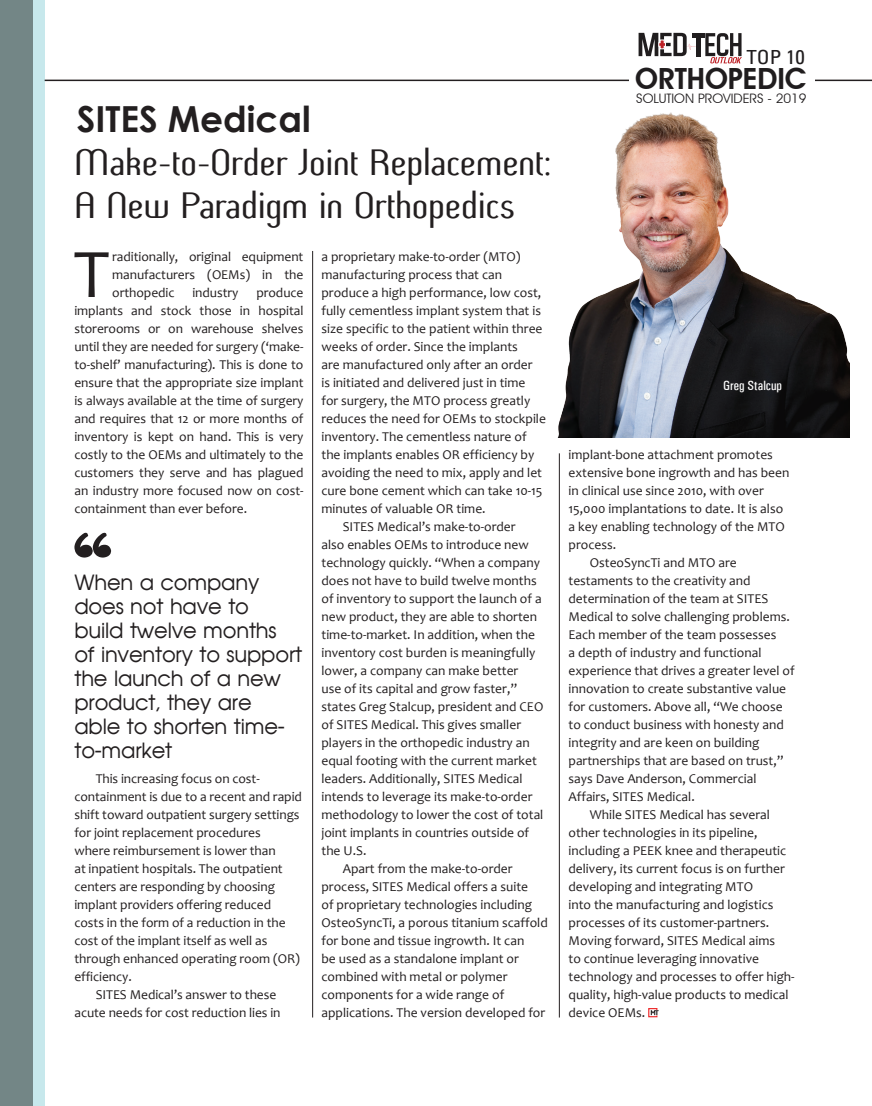
<style>
.page{position:relative;width:872px;height:1106px;background:#fff}
.page>*{position:absolute;margin:0;border:0;box-sizing:border-box;transform-origin:0 0}
.t1{font:70.2px "Candara";color:#231f20}
.t2{font:37.2px/43.2px "Butter unsalted";color:#231f20}
.t3{font:700 35.85px "Century Gothic";color:#231f20}
.t4{font:600 29.1px "Avant Garde IT Cby BT";color:#201d1e}
.t5{font:21px/24px "Avian";letter-spacing:-.01em;color:#231f20}
.t6{font:condensed 19.5px "Univers";color:#201d1e;scale:1.08 1}
.t7{font:13.5px/18px "Candara";color:#231f20;text-align:justify}
.t8{font:500 condensed 13.5px "Univers";color:#fff}
.t9{font:13.05px "Avant Garde IT Cby BT";color:#201d1e;scale:1.05 1}
</style>
<div class="page">
<svg style="left:648px;top:1008px;width:10px;height:9px"></svg>
<div style="left:0;top:0;width:45px;height:1106px;background:#c7e8ec"></div>
<div style="left:0;top:0;width:33px;height:1106px;background:#738686"></div>
<hr style="left:45px;top:80px;width:827px;height:1px;background:#231f20">
<hr style="left:312px;top:251px;width:1px;height:766px;background:#231f20">
<hr style="left:559px;top:453px;width:1px;height:564px;background:#231f20">
<img style="left:550px;top:79px;width:299px;height:358px">
<svg style="left:74px;top:533px;width:37px;height:24px"></svg>
<div style="left:628px;top:21px;width:186px;height:91px;background:#fff"></div>
<div style="left:695px;top:33px;width:5px;height:23px;background:#201d1e"></div>
<hr style="left:692px;top:33px;width:12px;height:4px;background:#201d1e">
<svg style="left:705px;top:33px;width:37px;height:30px"></svg>
<svg style="left:638px;top:33px;width:58px;height:23px"></svg>
<h3 class="t3" style="left:77px;top:91px;width:236px">SITES Medical</h3>
<h2 class="t2" style="left:77px;top:142px;width:478px">Make-to-Order Joint Replacement:<br>A New Paradigm in Orthopedics</h2>
<h1 class="t1" style="left:74px;top:232px;width:37px">T</h1>
<p class="t7" style="left:112px;top:248px;width:193px">raditionally, original equipment manufacturers (OEMs) in the orthopedic</p>
<p class="t7" style="left:74px;top:284px;width:231px;text-indent:182px">produce implants and stock those in hospital storerooms or on warehouse shelves until they are needed for surgery (‘make&shy;to-shelf’ manufacturing). This is done to ensure that the appropriate size implant is always available at the time of surgery and requires that 12 or more months of inventory is kept on hand. This is very costly to the OEMs and ultimately to the customers they serve and has plagued an industry more focused now on cost&shy;containment than ever before.</p>
<p class="t7" style="left:192px;top:284px;width:48px">industry</p>
<h3 class="t5" style="left:74px;top:570px;width:229px">When a company does not have to build twelve months<br>of inventory to support the launch of a new product, they are able to shorten time&shy;to-market</h3>
<p class="t7" style="left:96px;top:769px;width:165px">This increasing focus on cost-</p>
<p class="t7" style="left:74px;top:787px;width:229px">containment is due to a recent and rapid</p>
<p class="t7" style="left:74px;top:805px;width:227px">shift toward outpatient surgery settings</p>
<p class="t7" style="left:74px;top:823px;width:188px">for joint replacement procedures</p>
<p class="t7" style="left:74px;top:841px;width:203px">where reimbursement is lower than</p>
<p class="t7" style="left:74px;top:859px;width:210px">at inpatient hospitals. The outpatient</p>
<p class="t7" style="left:74px;top:877px;width:202px">centers are responding by choosing</p>
<p class="t7" style="left:74px;top:895px;width:198px">implant providers offering reduced</p>
<p class="t7" style="left:74px;top:913px;width:213px">costs in the form of a reduction in the</p>
<p class="t7" style="left:74px;top:931px;width:194px">cost of the implant itself as well as</p>
<p class="t7" style="left:74px;top:949px;width:227px">through enhanced operating room (OR)</p>
<p class="t7" style="left:74px;top:967px;width:59px">efficiency.</p>
<p class="t7" style="left:96px;top:985px;width:182px">SITES Medical’s answer to these</p>
<p class="t7" style="left:74px;top:1003px;width:208px">acute needs for cost reduction lies in</p>
<p class="t7" style="left:321px;top:247px;width:201px">a proprietary make-to-order (MTO)</p>
<p class="t7" style="left:321px;top:265px;width:182px">manufacturing process that can</p>
<p class="t7" style="left:321px;top:283px;width:221px">produce a high performance, low cost,</p>
<p class="t7" style="left:321px;top:301px;width:221px">fully cementless implant system that is</p>
<p class="t7" style="left:321px;top:319px;width:223px">size specific to the patient within three</p>
<p class="t7" style="left:321px;top:337px;width:198px">weeks of order. Since the implants</p>
<p class="t7" style="left:321px;top:355px;width:213px">are manufactured only after an order</p>
<p class="t7" style="left:321px;top:373px;width:205px">is initiated and delivered just in time</p>
<p class="t7" style="left:321px;top:391px;width:210px">for surgery, the MTO process greatly</p>
<p class="t7" style="left:321px;top:409px;width:226px">reduces the need for OEMs to stockpile</p>
<p class="t7" style="left:321px;top:427px;width:207px">inventory. The cementless nature of</p>
<p class="t7" style="left:321px;top:445px;width:214px">the implants enables OR efficiency by</p>
<p class="t7" style="left:321px;top:463px;width:222px">avoiding the need to mix, apply and let</p>
<p class="t7" style="left:321px;top:481px;width:223px">cure bone cement which can take 10-15</p>
<p class="t7" style="left:321px;top:499px;width:166px">minutes of valuable OR time.</p>
<p class="t7" style="left:343px;top:517px;width:174px">SITES Medical’s make-to-order</p>
<p class="t7" style="left:321px;top:535px;width:209px">also enables OEMs to introduce new</p>
<p class="t7" style="left:321px;top:553px;width:220px">technology quickly. “When a company</p>
<p class="t7" style="left:321px;top:571px;width:217px">does not have to build twelve months</p>
<p class="t7" style="left:321px;top:589px;width:222px">of inventory to support the launch of a</p>
<p class="t7" style="left:321px;top:607px;width:217px">new product, they are able to shorten</p>
<p class="t7" style="left:321px;top:625px;width:215px">time-to-market. In addition, when the</p>
<p class="t7" style="left:321px;top:643px;width:215px">inventory cost burden is meaningfully</p>
<p class="t7" style="left:321px;top:661px;width:198px">lower, a company can make better</p>
<p class="t7" style="left:321px;top:679px;width:197px">use of its capital and grow faster,”</p>
<p class="t7" style="left:321px;top:697px;width:223px">states Greg Stalcup, president and CEO</p>
<p class="t7" style="left:321px;top:715px;width:201px">of SITES Medical. This gives smaller</p>
<p class="t7" style="left:321px;top:733px;width:210px">players in the orthopedic industry an</p>
<p class="t7" style="left:321px;top:751px;width:217px">equal footing with the current market</p>
<p class="t7" style="left:321px;top:769px;width:202px">leaders. Additionally, SITES Medical</p>
<p class="t7" style="left:321px;top:787px;width:212px">intends to leverage its make-to-order</p>
<p class="t7" style="left:321px;top:805px;width:223px">methodology to lower the cost of total</p>
<p class="t7" style="left:321px;top:823px;width:209px">joint implants in countries outside of</p>
<p class="t7" style="left:321px;top:841px;width:46px">the U.S.</p>
<p class="t7" style="left:343px;top:859px;width:171px">Apart from the make-to-order</p>
<p class="t7" style="left:321px;top:877px;width:208px">process, SITES Medical offers a suite</p>
<p class="t7" style="left:321px;top:895px;width:212px">of proprietary technologies including</p>
<p class="t7" style="left:321px;top:913px;width:228px">OsteoSyncTi, a porous titanium scaffold</p>
<p class="t7" style="left:321px;top:931px;width:204px">for bone and tissue ingrowth. It can</p>
<p class="t7" style="left:321px;top:949px;width:199px">be used as a standalone implant or</p>
<p class="t7" style="left:321px;top:967px;width:188px">combined with metal or polymer</p>
<p class="t7" style="left:321px;top:985px;width:184px">components for a wide range of</p>
<p class="t7" style="left:321px;top:1003px;width:225px">applications. The version developed for</p>
<h3 class="t6" style="left:746px;top:44px;width:55px">TOP 10</h3>
<p class="t9" style="left:636px;top:91px;width:164px">SOLUTION PROVIDERS - 2019</p>
<h3 class="t4" style="left:635px;top:61px;width:173px">ORTHOPEDIC</h3>
<p class="t8" style="left:723px;top:377px;width:60px">Greg Stalcup</p>
<p class="t7" style="left:568px;top:445px;width:206px">implant-bone attachment promotes</p>
<p class="t7" style="left:568px;top:463px;width:222px">extensive bone ingrowth and has been</p>
<p class="t7" style="left:568px;top:481px;width:197px">in clinical use since 2010, with over</p>
<p class="t7" style="left:568px;top:499px;width:216px">15,000 implantations to date. It is also</p>
<p class="t7" style="left:568px;top:517px;width:218px">a key enabling technology of the MTO</p>
<p class="t7" style="left:568px;top:535px;width:49px">process.</p>
<p class="t7" style="left:590px;top:553px;width:149px">OsteoSyncTi and MTO are</p>
<p class="t7" style="left:568px;top:571px;width:184px">testaments to the creativity and</p>
<p class="t7" style="left:568px;top:589px;width:201px">determination of the team at SITES</p>
<p class="t7" style="left:568px;top:607px;width:223px">Medical to solve challenging problems.</p>
<p class="t7" style="left:568px;top:625px;width:209px">Each member of the team possesses</p>
<p class="t7" style="left:568px;top:643px;width:194px">a depth of industry and functional</p>
<p class="t7" style="left:568px;top:661px;width:228px">experience that drives a greater level of</p>
<p class="t7" style="left:568px;top:679px;width:219px">innovation to create substantive value</p>
<p class="t7" style="left:568px;top:697px;width:216px">for customers. Above all, “We choose</p>
<p class="t7" style="left:568px;top:715px;width:217px">to conduct business with honesty and</p>
<p class="t7" style="left:568px;top:733px;width:192px">integrity and are keen on building</p>
<p class="t7" style="left:568px;top:751px;width:217px">partnerships that are based on trust,”</p>
<p class="t7" style="left:568px;top:769px;width:189px">says Dave Anderson, Commercial</p>
<p class="t7" style="left:568px;top:787px;width:128px">Affairs, SITES Medical.</p>
<p class="t7" style="left:590px;top:805px;width:182px">While SITES Medical has several</p>
<p class="t7" style="left:568px;top:823px;width:190px">other technologies in its pipeline,</p>
<p class="t7" style="left:568px;top:841px;width:219px">including a PEEK knee and therapeutic</p>
<p class="t7" style="left:568px;top:859px;width:218px">delivery, its current focus is on further</p>
<p class="t7" style="left:568px;top:877px;width:186px">developing and integrating MTO</p>
<p class="t7" style="left:568px;top:895px;width:206px">into the manufacturing and logistics</p>
<p class="t7" style="left:568px;top:913px;width:202px">processes of its customer-partners.</p>
<p class="t7" style="left:568px;top:931px;width:208px">Moving forward, SITES Medical aims</p>
<p class="t7" style="left:568px;top:949px;width:192px">to continue leveraging innovative</p>
<p class="t7" style="left:568px;top:967px;width:228px">technology and processes to offer high-</p>
<p class="t7" style="left:568px;top:985px;width:221px">quality, high-value products to medical</p>
<p class="t7" style="left:568px;top:1003px;width:78px">device OEMs.</p>
</div>
